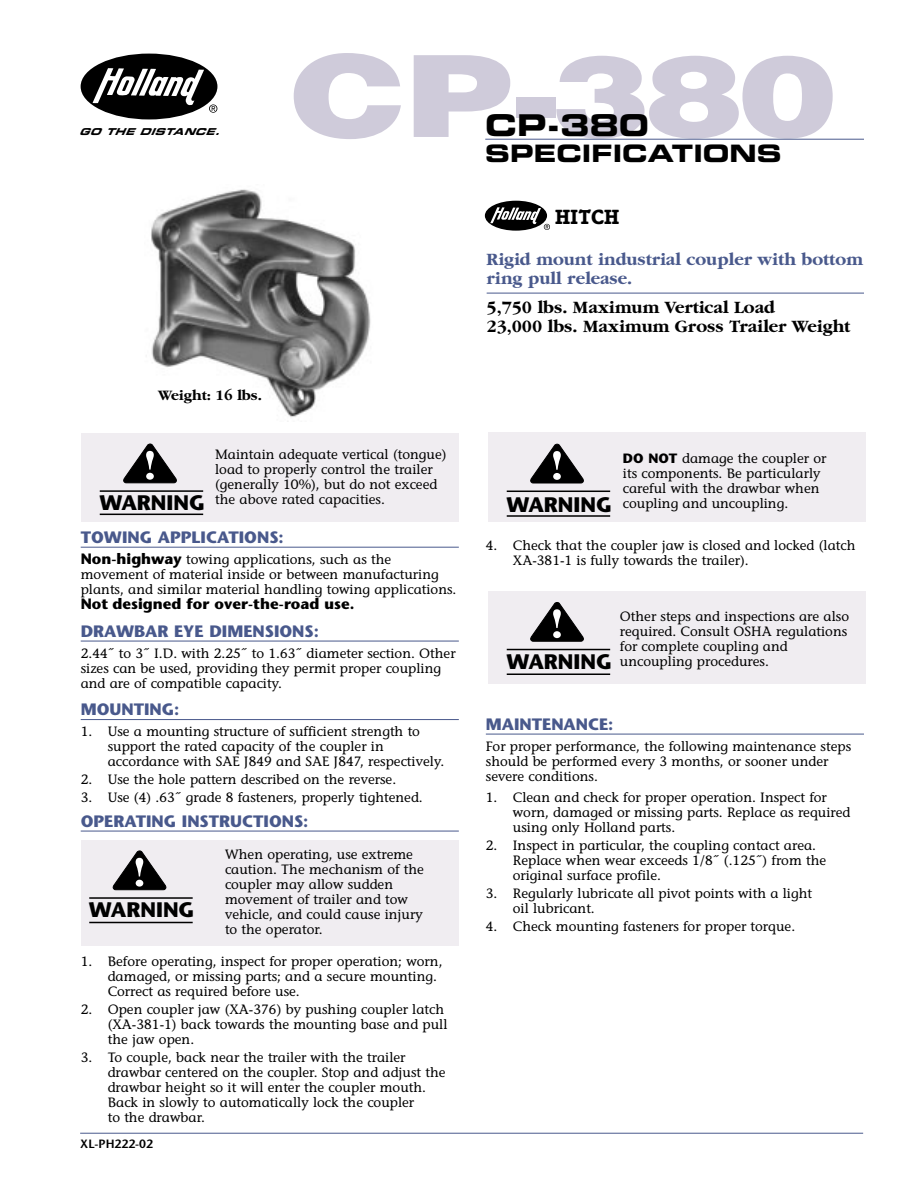
<style>
.page{position:relative;width:918px;height:1188px;background:#fff}
.page>*{position:absolute;margin:0;border:0;box-sizing:border-box;transform-origin:0 0}
.t1{font:900 113.55px "Helvetica";color:#cfcbda;scale:1.3 1}
.t2{font:30px "Eurostile Bold Extended Two";color:#000}
.t3{font:24px "Eurostile Bold Extended Two";color:#000}
.t4{font:700 21px "Stone Sans";color:#000}
.t5{font:700 21px "Italia";color:#000}
.t6{font:700 18px/19.5px "Garamond";color:#000}
.t7{font:700 18px/19.5px "Garamond";color:#49598c}
.t8{font:700 16.5px "Stone Sans";color:#49598c}
.t9{font:700 15px "Stone Sans";color:#000}
.t10{font:700 15px "Garamond";color:#000}
.t11{font:13.5px/15px "Stone Informal";color:#000}
.t12{font:600 12px "Stone Sans";color:#000}
.t13{font:italic 9.45px "Eurostile Bold Extended Two";color:#000}
.s1{font-family:"Stone Sans";font-weight:700;font-size:15px}
.s2{font-family:"Stone Sans";font-weight:700}
.s3{font-family:"Stone Sans";font-weight:700;font-size:21px}
</style>
<div class="page">
<img style="left:151px;top:189px;width:220px;height:233px">
<hr style="left:81px;top:547px;width:378px;height:1px;background:#49598c">
<hr style="left:81px;top:641px;width:378px;height:1px;background:#49598c">
<hr style="left:81px;top:719px;width:378px;height:1px;background:#49598c">
<hr style="left:81px;top:831px;width:378px;height:1px;background:#49598c">
<hr style="left:486px;top:734px;width:378px;height:1px;background:#49598c">
<div style="left:488px;top:432px;width:378px;height:90px;background:#f0edf1"></div>
<div style="left:81px;top:840px;width:378px;height:106px;background:#f0edf1"></div>
<svg style="left:112px;top:850px;width:55px;height:41px"></svg>
<hr style="left:89px;top:897px;width:104px;height:2px;background:#000">
<hr style="left:89px;top:922px;width:104px;height:1px;background:#000">
<div style="left:81px;top:433px;width:378px;height:89px;background:#f0edf1"></div>
<svg style="left:123px;top:443px;width:54px;height:41px"></svg>
<hr style="left:100px;top:490px;width:103px;height:2px;background:#000">
<hr style="left:100px;top:514px;width:103px;height:1px;background:#000">
<div style="left:81px;top:54px;width:136px;height:65px;background:#000;border-radius:50%"></div>
<svg style="left:93px;top:68px;width:124px;height:45px"></svg>
<div style="left:485px;top:201px;width:62px;height:30px;background:#000;border-radius:50%"></div>
<svg style="left:490px;top:207px;width:60px;height:23px"></svg>
<hr style="left:487px;top:293px;width:377px;height:1px;background:#49598c">
<hr style="left:485px;top:139px;width:379px;height:1px;background:#49598c">
<hr style="left:80px;top:1133px;width:783px;height:1px;background:#49598c">
<svg style="left:530px;top:443px;width:54px;height:41px"></svg>
<hr style="left:507px;top:491px;width:103px;height:1px;background:#000">
<hr style="left:507px;top:515px;width:103px;height:2px;background:#000">
<div style="left:488px;top:591px;width:378px;height:93px;background:#f0edf1"></div>
<svg style="left:530px;top:602px;width:54px;height:40px"></svg>
<hr style="left:507px;top:649px;width:103px;height:1px;background:#000">
<hr style="left:507px;top:674px;width:103px;height:1px;background:#000">
<p class="t13" style="left:79px;top:128px;width:146px">GO THE DISTANCE.</p>
<p class="t10" style="left:158px;top:390px;width:105px">Weight: 16 lbs.</p>
<h1 class="t1" style="left:290px;top:55px;width:422px">CP-380</h1>
<h2 class="t2" style="left:485px;top:115px;width:165px">CP-380</h2>
<h3 class="t3" style="left:485px;top:145px;width:298px">SPECIFICATIONS</h3>
<h3 class="t5" style="left:555px;top:209px;width:66px">HITCH</h3>
<h3 class="t7" style="left:487px;top:251px;width:378px">Rigid mount industrial coupler with bottom ring pull release.</h3>
<h3 class="t6" style="left:487px;top:299px;width:365px">5,750 lbs. Maximum Vertical Load<br>23,000 lbs. Maximum Gross Trailer Weight</h3>
<h3 class="t4" style="left:99px;top:495px;width:107px">WARNING</h3>
<p class="t11" style="left:215px;top:449px;width:233px">Maintain adequate vertical (tongue) load to properly control the trailer (generally 10%), but do not exceed the above rated capacities.</p>
<p class="t8" style="left:81px;top:531px;width:205px">TOWING APPLICATIONS:</p>
<p class="t11" style="left:81px;top:553px;width:377px"><span class="s1">Non-highway</span> towing applications, such as the movement of material inside or between manufacturing plants, and similar material handling towing applications.</p>
<p class="t9" style="left:81px;top:598px;width:275px">Not designed for over-the-road use.</p>
<p class="t8" style="left:81px;top:624px;width:240px">DRAWBAR EYE DIMENSIONS:</p>
<p class="t11" style="left:81px;top:647px;width:376px">2.44˝ to 3˝ I.D. with 2.25˝ to 1.63˝ diameter section. Other sizes can be used, providing they permit proper coupling and are of compatible capacity.</p>
<p class="t8" style="left:81px;top:703px;width:100px">MOUNTING:</p>
<p class="t11" style="left:108px;top:725px;width:338px;text-indent:-27px">1. Use a mounting structure of sufficient strength to support the rated capacity of the coupler in accordance with SAE J849 and SAE J847, respectively.</p>
<p class="t11" style="left:81px;top:773px;width:317px">2. Use the hole pattern described on the reverse.</p>
<p class="t11" style="left:81px;top:791px;width:344px">3. Use (4) .63˝ grade 8 fasteners, properly tightened.</p>
<p class="t8" style="left:81px;top:814px;width:229px">OPERATING INSTRUCTIONS:</p>
<h3 class="t4" style="left:89px;top:901px;width:107px">WARNING</h3>
<p class="t11" style="left:225px;top:848px;width:201px">When operating, use extreme caution. The mechanism of the coupler may allow sudden movement of trailer and tow vehicle, and could cause injury to the operator.</p>
<p class="t11" style="left:108px;top:955px;width:336px;text-indent:-27px">1. Before operating, inspect for proper operation; worn, damaged, or missing parts; and a secure mounting.<br>Correct as required before use.</p>
<p class="t11" style="left:108px;top:1003px;width:341px;text-indent:-27px">2. Open coupler jaw (XA-376) by pushing coupler latch (XA-381-1) back towards the mounting base and pull the jaw open.</p>
<p class="t11" style="left:108px;top:1051px;width:339px;text-indent:-27px">3. To couple, back near the trailer with the trailer drawbar centered on the coupler. Stop and adjust the drawbar height so it will enter the coupler mouth.<br>Back in slowly to automatically lock the coupler<br>to the drawbar.</p>
<p class="t12" style="left:80px;top:1139px;width:74px">XL-PH222-02</p>
<h3 class="t4" style="left:506px;top:496px;width:107px">WARNING</h3>
<p class="t11" style="left:623px;top:452px;width:205px"><span class="s2">DO NOT</span> damage the coupler or its components. Be particularly careful with the drawbar when coupling and uncoupling.</p>
<p class="t11" style="left:513px;top:540px;width:344px;text-indent:-27px">4. Check that the coupler jaw is closed and locked (latch<br>XA-381-1 is fully towards the trailer).</p>
<p class="t11" style="left:620px;top:610px;width:231px">Other steps and inspections are also</p>
<p class="t11" style="left:620px;top:625px;width:229px">required. Consult OSHA regulations</p>
<p class="t11" style="left:620px;top:640px;width:169px">for complete coupling and</p>
<p class="t11" style="left:506px;top:655px;width:264px"><span class="s3">WARNING</span> uncoupling procedures.</p>
<p class="t8" style="left:486px;top:717px;width:129px">MAINTENANCE:</p>
<p class="t11" style="left:486px;top:740px;width:367px">For proper performance, the following maintenance steps should be performed every 3 months, or sooner under severe conditions.</p>
<p class="t11" style="left:513px;top:791px;width:339px;text-indent:-27px">1. Clean and check for proper operation. Inspect for worn, damaged or missing parts. Replace as required using only Holland parts.</p>
<p class="t11" style="left:513px;top:839px;width:315px;text-indent:-27px">2. Inspect in particular, the coupling contact area.<br>Replace when wear exceeds 1/8˝ (.125˝) from the original surface profile.</p>
<p class="t11" style="left:513px;top:887px;width:301px;text-indent:-27px">3. Regularly lubricate all pivot points with a light oil lubricant.</p>
<p class="t11" style="left:486px;top:920px;width:311px">4. Check mounting fasteners for proper torque.</p>
</div>
